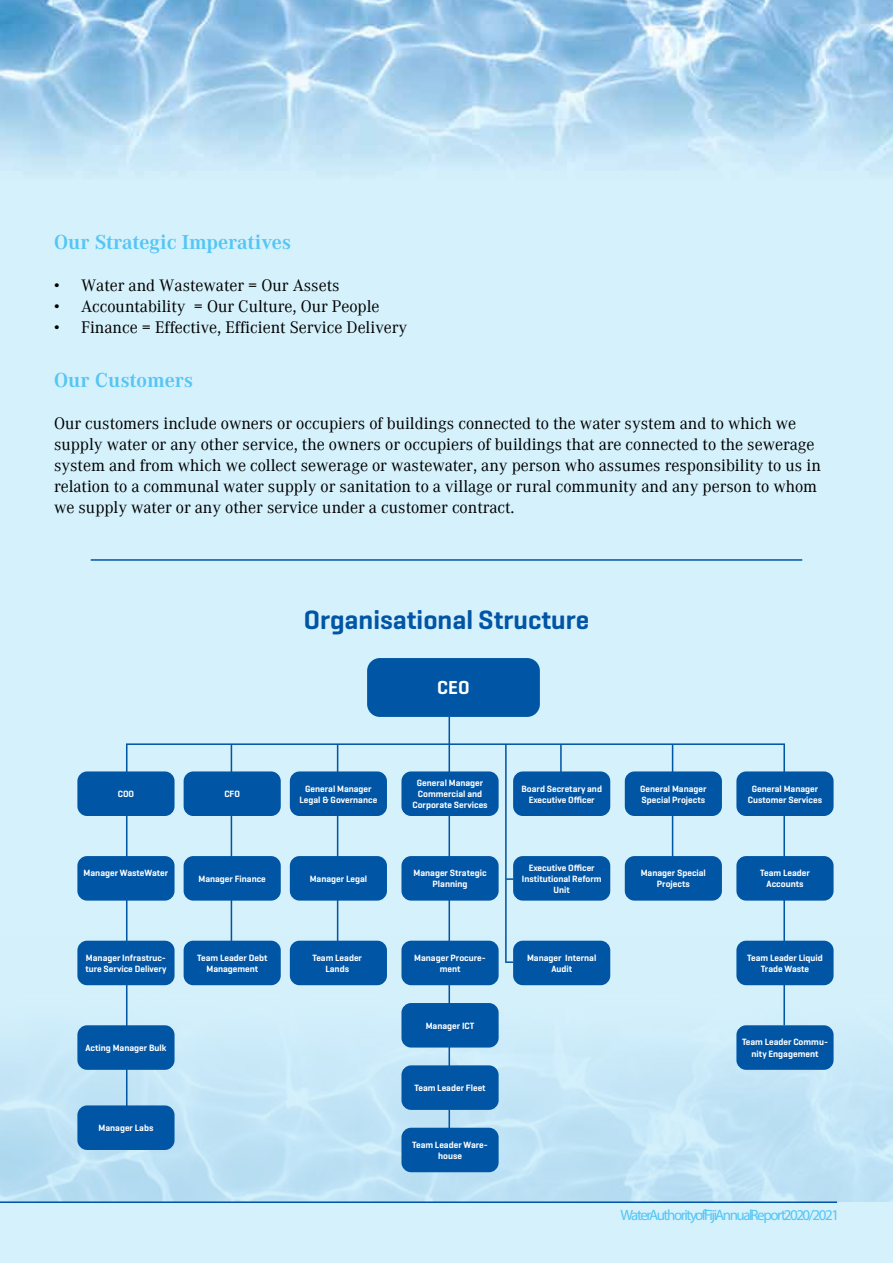
<style>
.page{position:relative;width:893px;height:1263px;background:#fff}
.page>*{position:absolute;margin:0;border:0;box-sizing:border-box;transform-origin:0 0}
.t1{font:600 27px "Geogrotesque";color:#0055a5}
.t2{font:700 21px "Corporate A";color:#55c5f4}
.t3{font:600 19.2px "Geogrotesque";color:#fff}
.t4{font:16.5px/21px "Corporate ABQ";color:#000}
.t5{font:15px "Myriad Pro";letter-spacing:-.095em;color:#55c5f4}
.t6{font:15px "DIN Engschrift Std";color:#55c5f4}
.t7{font:600 9.3px/11.1px "Geogrotesque";color:#fff;text-align:center}
</style>
<div class="page">
<img style="left:0;top:0;width:893px;height:1263px">
<hr style="left:0;top:1201px;width:837px;height:2px;background:#0055a5">
<img style="left:0;top:936px;width:893px;height:265px">
<hr style="left:91px;top:559px;width:711px;height:2px;background:#0055a5">
<hr style="left:448px;top:717px;width:2px;height:424px;background:#0055a5">
<hr style="left:337px;top:744px;width:1px;height:203px;background:#0055a5">
<hr style="left:560px;top:744px;width:2px;height:35px;background:#0055a5">
<hr style="left:672px;top:744px;width:1px;height:120px;background:#0055a5">
<hr style="left:783px;top:744px;width:2px;height:281px;background:#0055a5">
<hr style="left:505px;top:744px;width:2px;height:219px;background:#0055a5">
<hr style="left:231px;top:744px;width:1px;height:203px;background:#0055a5">
<hr style="left:126px;top:744px;width:1px;height:366px;background:#0055a5">
<div style="left:367px;top:658px;width:173px;height:59px;background:#0055a5;border-radius:13px"></div>
<div style="left:77px;top:771px;width:98px;height:45px;background:#0055a5;border-radius:10px"></div>
<div style="left:184px;top:771px;width:97px;height:45px;background:#0055a5;border-radius:10px"></div>
<div style="left:290px;top:771px;width:97px;height:45px;background:#0055a5;border-radius:10px"></div>
<div style="left:401px;top:771px;width:98px;height:45px;background:#0055a5;border-radius:10px"></div>
<div style="left:513px;top:771px;width:97px;height:45px;background:#0055a5;border-radius:10px"></div>
<div style="left:513px;top:856px;width:97px;height:44px;background:#0055a5;border-radius:10px"></div>
<div style="left:290px;top:856px;width:97px;height:44px;background:#0055a5;border-radius:10px"></div>
<div style="left:184px;top:856px;width:97px;height:44px;background:#0055a5;border-radius:10px"></div>
<div style="left:513px;top:941px;width:97px;height:44px;background:#0055a5;border-radius:10px"></div>
<div style="left:290px;top:941px;width:97px;height:44px;background:#0055a5;border-radius:10px"></div>
<div style="left:184px;top:941px;width:97px;height:44px;background:#0055a5;border-radius:10px"></div>
<div style="left:625px;top:771px;width:97px;height:45px;background:#0055a5;border-radius:10px"></div>
<div style="left:625px;top:856px;width:97px;height:44px;background:#0055a5;border-radius:10px"></div>
<div style="left:736px;top:771px;width:98px;height:45px;background:#0055a5;border-radius:10px"></div>
<div style="left:736px;top:856px;width:98px;height:44px;background:#0055a5;border-radius:10px"></div>
<div style="left:77px;top:856px;width:98px;height:44px;background:#0055a5;border-radius:10px"></div>
<div style="left:401px;top:856px;width:98px;height:44px;background:#0055a5;border-radius:10px"></div>
<div style="left:736px;top:941px;width:98px;height:44px;background:#0055a5;border-radius:10px"></div>
<div style="left:77px;top:941px;width:98px;height:44px;background:#0055a5;border-radius:10px"></div>
<div style="left:401px;top:941px;width:98px;height:44px;background:#0055a5;border-radius:10px"></div>
<div style="left:401px;top:1065px;width:98px;height:45px;background:#0055a5;border-radius:10px"></div>
<div style="left:401px;top:1128px;width:98px;height:44px;background:#0055a5;border-radius:10px"></div>
<div style="left:736px;top:1025px;width:98px;height:45px;background:#0055a5;border-radius:10px"></div>
<div style="left:77px;top:1025px;width:98px;height:45px;background:#0055a5;border-radius:10px"></div>
<div style="left:77px;top:1105px;width:98px;height:45px;background:#0055a5;border-radius:10px"></div>
<div style="left:401px;top:1003px;width:98px;height:44px;background:#0055a5;border-radius:10px"></div>
<hr style="left:126px;top:743px;width:659px;height:2px;background:#0055a5">
<svg style="left:506px;top:878px;width:7px;height:2px"></svg>
<svg style="left:506px;top:961px;width:7px;height:2px"></svg>
<h2 class="t2" style="left:54px;top:230px;width:239px">Our Strategic Imperatives</h2>
<h3 class="t4" style="left:54px;top:275px;width:287px">• Water and Wastewater = Our Assets</h3>
<h3 class="t4" style="left:54px;top:296px;width:327px">• Accountability = Our Culture, Our People</h3>
<h3 class="t4" style="left:54px;top:317px;width:355px">• Finance = Effective, Efficient Service Delivery</h3>
<h2 class="t2" style="left:54px;top:368px;width:141px">Our Customers</h2>
<p class="t4" style="left:54px;top:413px;width:768px">Our customers include owners or occupiers of buildings connected to the water system and to which we supply water or any other service, the owners or occupiers of buildings that are connected to the sewerage system and from which we collect sewerage or wastewater, any person who assumes responsibility to us in relation to a communal water supply or sanitation to a village or rural community and any person to whom we supply water or any other service under a customer contract.</p>
<h1 class="t1" style="left:304px;top:603px;width:287px">Organisational Structure</h1>
<h3 class="t3" style="left:437px;top:675px;width:34px">CEO</h3>
<p class="t7" style="left:118px;top:788px;width:18px">COO</p>
<p class="t7" style="left:224px;top:788px;width:17px">CFO</p>
<p class="t7" style="left:299px;top:783px;width:79px">General Manager<br>Legal &amp; Governance</p>
<p class="t7" style="left:412px;top:777px;width:77px">General Manager<br>Commercial and<br>Corporate Services</p>
<p class="t7" style="left:521px;top:783px;width:82px">Board Secretary and<br>Executive Officer</p>
<p class="t7" style="left:640px;top:783px;width:68px;text-align:left">General Manager<br>Special Projects</p>
<p class="t7" style="left:748px;top:783px;width:76px">General Manager<br>Customer Services</p>
<p class="t7" style="left:84px;top:867px;width:86px">Manager WasteWater</p>
<p class="t7" style="left:413px;top:867px;width:75px">Manager Strategic<br>Planning</p>
<p class="t7" style="left:198px;top:873px;width:69px">Manager Finance</p>
<p class="t7" style="left:310px;top:873px;width:59px">Manager Legal</p>
<p class="t7" style="left:522px;top:862px;width:81px">Executive Officer<br>Institutional Reform<br>Unit</p>
<p class="t7" style="left:641px;top:867px;width:67px">Manager Special<br>Projects</p>
<p class="t7" style="left:760px;top:867px;width:51px">Team Leader<br>Accounts</p>
<p class="t7" style="left:85px;top:952px;width:83px;text-align:left">Manager Infrastruc&shy;ture Service Delivery</p>
<p class="t7" style="left:414px;top:952px;width:73px">Manager Procure&shy;ment</p>
<p class="t7" style="left:197px;top:952px;width:72px">Team Leader Debt<br>Management</p>
<p class="t7" style="left:312px;top:952px;width:51px">Team Leader<br>Lands</p>
<p class="t7" style="left:86px;top:1042px;width:82px">Acting Manager Bulk</p>
<p class="t7" style="left:99px;top:1122px;width:56px">Manager Labs</p>
<p class="t7" style="left:426px;top:1020px;width:50px">Manager ICT</p>
<p class="t7" style="left:414px;top:1082px;width:73px">Team Leader Fleet</p>
<p class="t7" style="left:412px;top:1139px;width:77px">Team Leader Ware&shy;house</p>
<p class="t7" style="left:527px;top:952px;width:71px">Manager Internal<br>Audit</p>
<p class="t7" style="left:747px;top:952px;width:77px">Team Leader Liquid<br>Trade Waste</p>
<p class="t7" style="left:742px;top:1037px;width:88px">Team Leader Commu&shy;nity Engagement</p>
<h3 class="t5" style="left:620px;top:1205px;width:220px">Water Authority of FijiAnnualReport 2020/2021</h3>
<h3 class="t6" style="left:629px;top:1205px;width:211px">ater hority Fiji A nual Report 2020/2021</h3>
</div>
